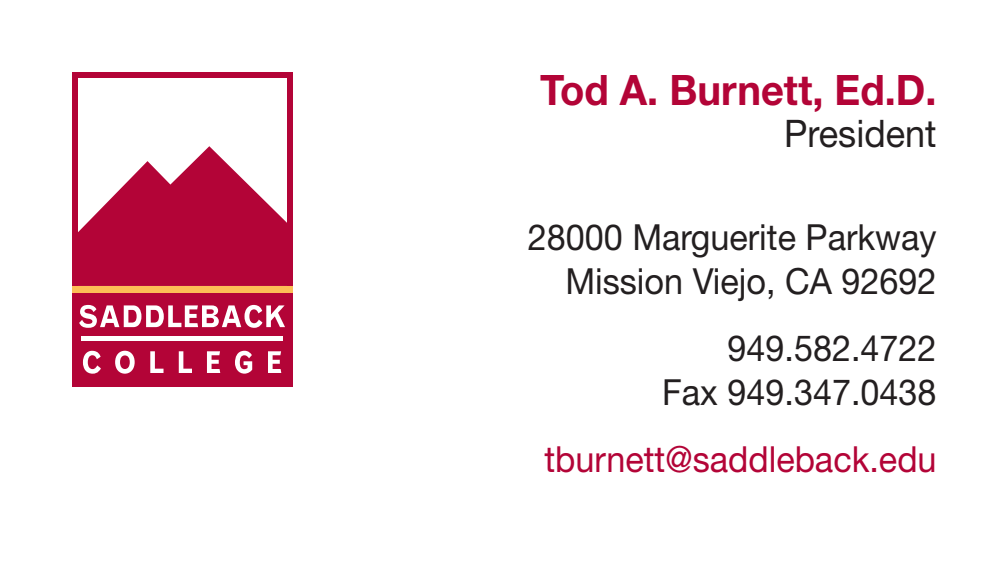
<style>
.page{position:relative;width:1008px;height:576px;background:#fff}
.page>*{position:absolute;margin:0;border:0;box-sizing:border-box;transform-origin:0 0}
.t1{font:700 42px "Helvetica Neue";color:#b30437;scale:.95 1}
.t2{font:38px "Helvetica Neue";color:#231f20;scale:.95 1}
.t3{font:36px/44px "Helvetica Neue";color:#231f20;text-align:right;scale:.95 1}
.t4{font:36px "Helvetica Neue";color:#b30437;scale:.95 1}
</style>
<div class="page">
<div style="left:72px;top:72px;width:220px;height:314px;background:#b30437"></div>
<div style="left:78px;top:78px;width:208px;height:211px;background:#fff"></div>
<svg style="left:78px;top:146px;width:209px;height:140px;fill:#b30437"></svg>
<svg style="left:79px;top:305px;width:206px;height:23px"></svg>
<svg style="left:83px;top:351px;width:18px;height:23px"></svg>
<svg style="left:115px;top:351px;width:20px;height:23px"></svg>
<svg style="left:150px;top:351px;width:14px;height:22px"></svg>
<svg style="left:179px;top:351px;width:13px;height:22px"></svg>
<svg style="left:207px;top:351px;width:13px;height:22px"></svg>
<svg style="left:235px;top:351px;width:17px;height:23px"></svg>
<svg style="left:268px;top:351px;width:13px;height:22px"></svg>
<hr style="left:81px;top:337px;width:202px;height:4px;background:#fff">
<div style="left:72px;top:286px;width:220px;height:6px;background:#fdbe56"></div>
<p class="t1" style="left:540px;top:64px;width:419px">Tod A. Burnett, Ed.D.</p>
<p class="t2" style="left:784px;top:111px;width:162px">President</p>
<p class="t3" style="left:528px;top:215px;width:432px">28000 Marguerite Parkway<br>Mission Viejo, CA 92692</p>
<p class="t3" style="left:727px;top:326px;width:222px">949.582.4722</p>
<p class="t3" style="left:662px;top:370px;width:290px">Fax 949.347.0438</p>
<p class="t4" style="left:544px;top:438px;width:414px">tburnett@saddleback.edu</p>
</div>
